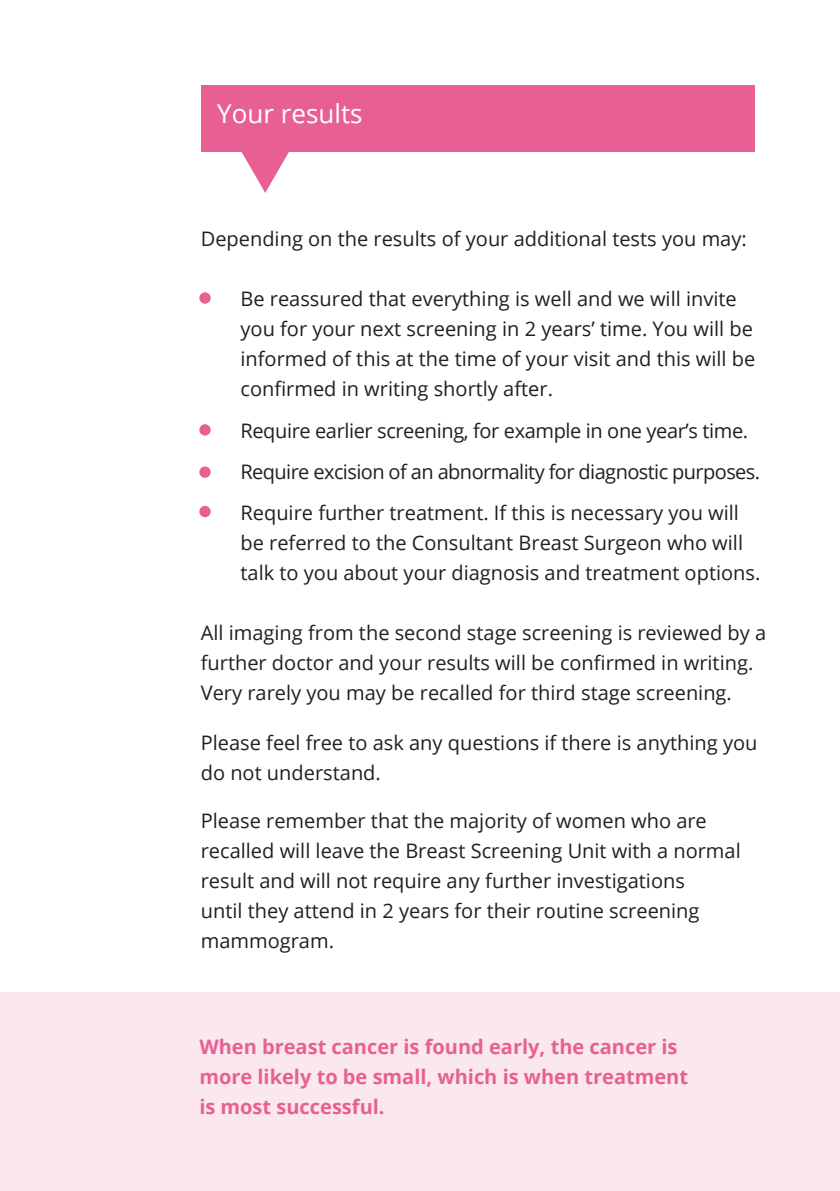
<style>
.page{position:relative;width:840px;height:1191px;background:#fff}
.page>*{position:absolute;margin:0;border:0;box-sizing:border-box;transform-origin:0 0}
.t1{font:26px "Open Sans";color:#fff}
.t2{font:20px/30px "Open Sans";color:#231f20}
.t3{font:700 20px/30px "Open Sans";color:#e86093}
.t4{font:20px "Open Sans";letter-spacing:-.03em;color:#231f20}
.t5{font:20px "Open Sans";letter-spacing:-.02em;color:#231f20}
</style>
<div class="page">
<div style="left:201px;top:85px;width:553px;height:67px;background:#e86093"></div>
<svg style="left:241px;top:152px;width:48px;height:41px"></svg>
<div style="left:199px;top:292px;width:11px;height:12px;background:#e86093;border-radius:50%"></div>
<div style="left:199px;top:424px;width:11px;height:11px;background:#e86093;border-radius:50%"></div>
<div style="left:199px;top:506px;width:11px;height:11px;background:#e86093;border-radius:50%"></div>
<div style="left:199px;top:466px;width:11px;height:12px;background:#e86093;border-radius:50%"></div>
<div style="left:0;top:992px;width:839px;height:199px;background:#fbe7ee"></div>
<p class="t1" style="left:217px;top:96px;width:147px">Your results</p>
<p class="t2" style="left:201px;top:223px;width:547px">Depending on the results of your additional tests you may:</p>
<p class="t2" style="left:240px;top:283px;width:516px;text-indent:-40px">• Be reassured that everything is well and we will invite you for your next screening in 2 years’ time. You will be informed of this at the time of your visit and this will be confirmed in writing shortly after.</p>
<p class="t5" style="left:201px;top:417px;width:548px">• Require earlier screening, for example in one year’s time.</p>
<p class="t4" style="left:201px;top:458px;width:560px">• Require excision of an abnormality for diagnostic purposes.</p>
<p class="t2" style="left:240px;top:498px;width:521px;text-indent:-40px">• Require further treatment. If this is necessary you will be referred to the Consultant Breast Surgeon who will talk to you about your diagnosis and treatment options.</p>
<p class="t2" style="left:201px;top:617px;width:566px">All imaging from the second stage screening is reviewed by a further doctor and your results will be confirmed in writing.<br>Very rarely you may be recalled for third stage screening.</p>
<p class="t2" style="left:201px;top:727px;width:558px">Please feel free to ask any questions if there is anything you do not understand.</p>
<p class="t2" style="left:201px;top:805px;width:541px">Please remember that the majority of women who are recalled will leave the Breast Screening Unit with a normal result and will not require any further investigations<br>until they attend in 2 years for their routine screening mammogram.</p>
<p class="t3" style="left:199px;top:1030px;width:490px">When breast cancer is found early, the cancer is more likely to be small, which is when treatment is most successful.</p>
</div>
